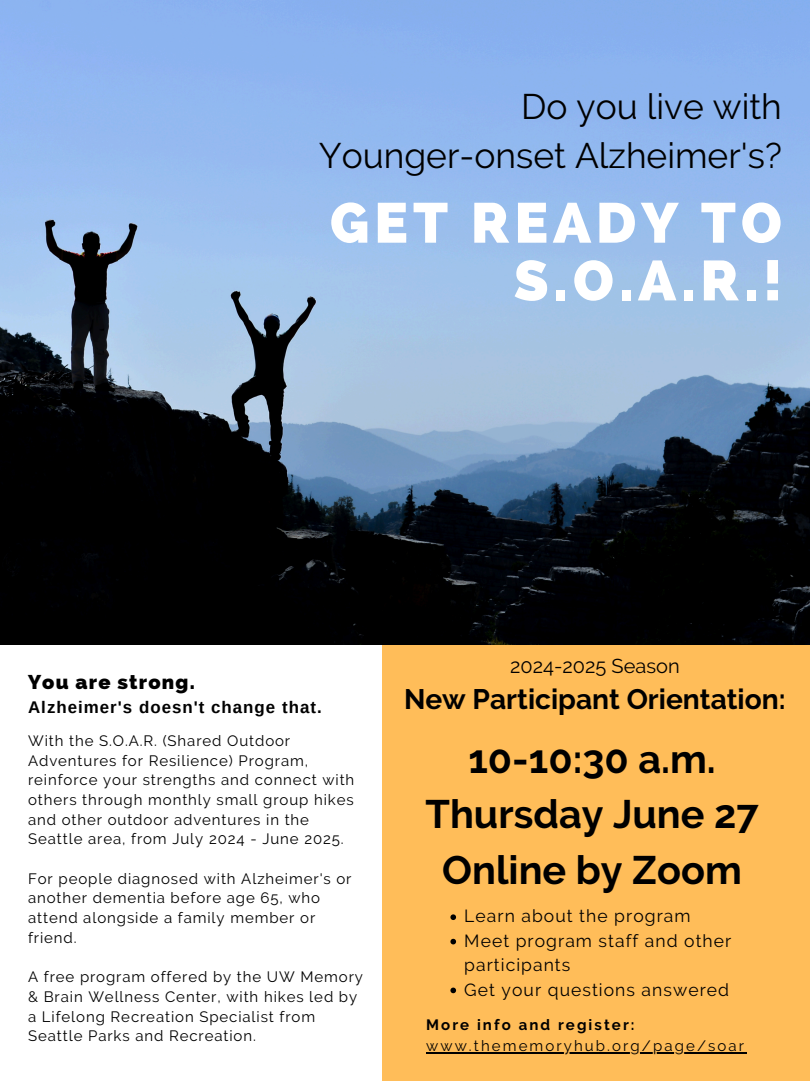
<style>
.page{position:relative;width:810px;height:1081px;background:#fff}
.page>*{position:absolute;margin:0;border:0;box-sizing:border-box;transform-origin:0 0}
.t1{font:800 56.25px/57.6px "Raleway";letter-spacing:.09em;color:#fff;text-align:right}
.t2{font:700 39.62px/55.3px "Raleway";color:#000;text-align:center}
.t3{font:35.38px/49.2px "Raleway";color:#000;text-align:right}
.t4{font:700 28.12px "Raleway";color:#000}
.t5{font:20px "Raleway";color:#000}
.t6{font:800 20px "Raleway";letter-spacing:.06em;color:#000}
.t7{font:17.5px/24.4px "Raleway";letter-spacing:.06em;color:#000}
.t8{font:700 16.88px "Arimo";letter-spacing:.06em;color:#000}
.t9{font:15px/19.7px "Raleway";letter-spacing:.06em;color:#000}
.t10{font:15px "Raleway";letter-spacing:.14em;color:#000}
.t11{font:700 15px "Raleway";letter-spacing:.14em;color:#000}
</style>
<div class="page">
<div style="left:382px;top:636px;width:428px;height:444px;background:#ffbd59"></div>
<img style="left:0;top:0;width:810px;height:644px">
<hr style="left:426px;top:1051px;width:320px;height:2px;background:#000">
<svg style="left:450px;top:914px;width:6px;height:5px"></svg>
<svg style="left:450px;top:938px;width:6px;height:6px"></svg>
<svg style="left:450px;top:987px;width:6px;height:5px"></svg>
<h2 class="t3" style="left:319px;top:82px;width:465px">Do you live with<br>Younger-onset Alzheimer's?</h2>
<h6 class="t1" style="left:330px;top:194px;width:453px">GET READY TO<br>S.O.A.R.!</h6>
<h3 class="t6" style="left:28px;top:669px;width:168px">You are strong.</h3>
<h3 class="t8" style="left:28px;top:697px;width:295px">Alzheimer's doesn't change that.</h3>
<h1 class="t9" style="left:28px;top:730px;width:328px">With the S.O.A.R. (Shared Outdoor Adventures for Resilience) Program, reinforce your strengths and connect with others through monthly small group hikes and other outdoor adventures in the Seattle area, from July 2024 - June 2025.</h1>
<p class="t9" style="left:28px;top:868px;width:325px">For people diagnosed with Alzheimer's or another dementia before age 65, who attend alongside a family member or friend.</p>
<h4 class="t9" style="left:28px;top:966px;width:336px">A free program offered by the UW Memory &amp; Brain Wellness Center, with hikes led by a Lifelong Recreation Specialist from Seattle Parks and Recreation.</h4>
<p class="t5" style="left:510px;top:654px;width:171px">2024-2025 Season</p>
<p class="t4" style="left:404px;top:682px;width:383px">New Participant Orientation:</p>
<p class="t2" style="left:426px;top:731px;width:335px">10-10:30 a.m.<br>Thursday June 27<br>Online by Zoom</p>
<p class="t7" style="left:464px;top:903px;width:228px">Learn about the program</p>
<h5 class="t7" style="left:464px;top:928px;width:269px">Meet program staff and other participants</h5>
<p class="t7" style="left:464px;top:976px;width:266px">Get your questions answered</p>
<p class="t11" style="left:426px;top:1015px;width:210px">More info and register:</p>
<p class="t10" style="left:426px;top:1036px;width:320px">www.thememoryhub.org/page/soar</p>
</div>
